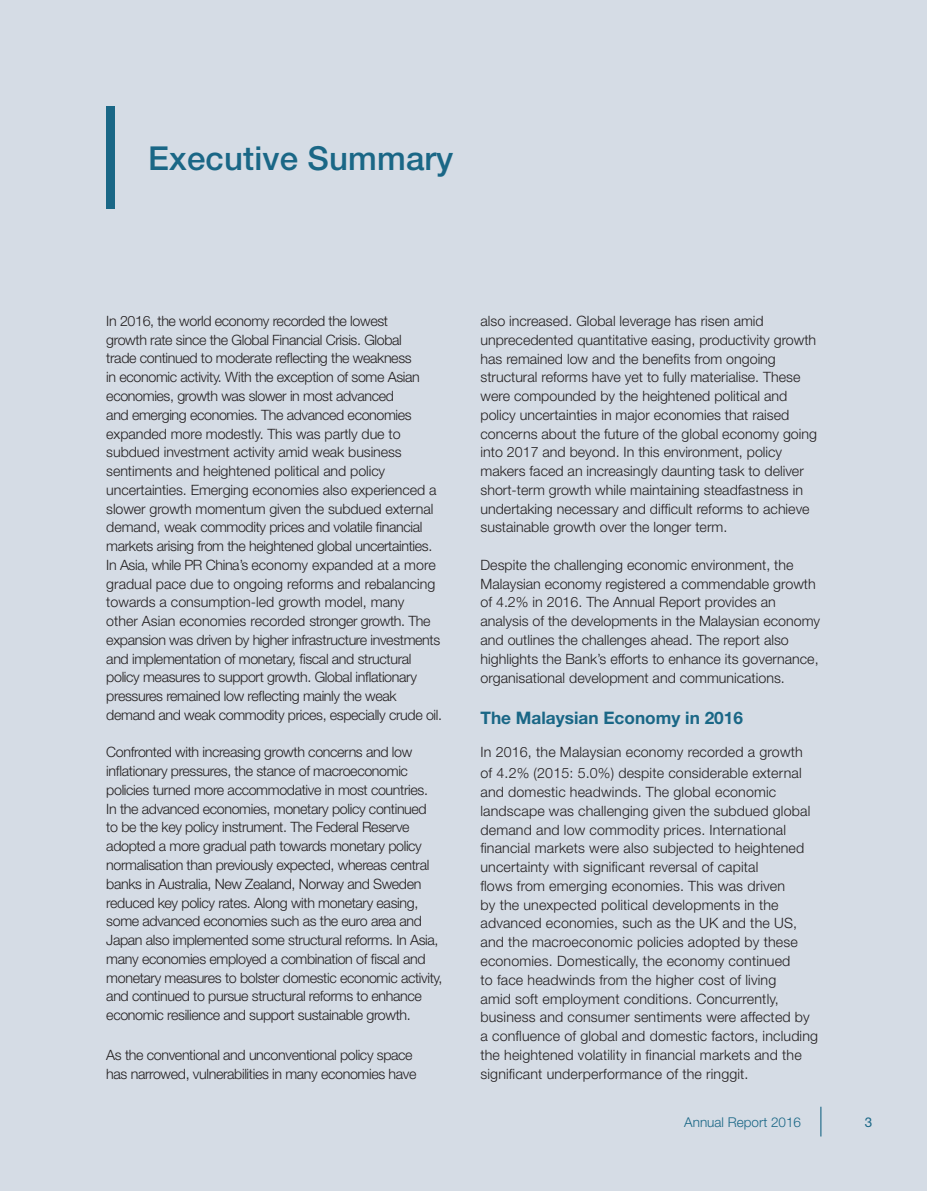
<style>
.page{position:relative;width:927px;height:1191px;background:#d5dce5}
.page>*{position:absolute;margin:0;border:0;box-sizing:border-box;transform-origin:0 0}
.t1{font:500 33px "Helvetica Neue";letter-spacing:.005em;color:#1a6786}
.t2{font:700 17.25px "Helvetica Neue";color:#1a6786}
.t3{font:300 14.25px/18.8px "Helvetica Neue";letter-spacing:-.025em;color:#231f20}
.t4{font:300 14.25px/18.8px "Helvetica Neue";letter-spacing:-.005em;color:#231f20}
.t5{font:300 13.5px "Helvetica Neue";color:#1a6786}
.t6{font:13.5px "Helvetica Neue";color:#1a6786}
</style>
<div class="page">
<hr style="left:820px;top:1106px;width:1px;height:30px;background:#1a6786">
<div style="left:106px;top:106px;width:9px;height:103px;background:#1a6786"></div>
<h1 class="t1" style="left:148px;top:139px;width:307px">Executive Summary</h1>
<p class="t3" style="left:106px;top:311px;width:337px">In 2016, the world economy recorded the lowest<br>growth rate since the Global Financial Crisis. Global<br>trade continued to moderate reflecting the weakness<br>in economic activity. With the exception of some Asian economies, growth was slower in most advanced<br>and emerging economies. The advanced economies expanded more modestly. This was partly due to subdued investment activity amid weak business sentiments and heightened political and policy uncertainties. Emerging economies also experienced a slower growth momentum given the subdued external demand, weak commodity prices and volatile financial markets arising from the heightened global uncertainties.<br>In Asia, while PR China’s economy expanded at a more gradual pace due to ongoing reforms and rebalancing towards a consumption-led growth model, many<br>other Asian economies recorded stronger growth. The expansion was driven by higher infrastructure investments and implementation of monetary, fiscal and structural policy measures to support growth. Global inflationary pressures remained low reflecting mainly the weak demand and weak commodity prices, especially crude oil.</p>
<p class="t3" style="left:106px;top:742px;width:338px">Confronted with increasing growth concerns and low inflationary pressures, the stance of macroeconomic policies turned more accommodative in most countries.<br>In the advanced economies, monetary policy continued<br>to be the key policy instrument. The Federal Reserve adopted a more gradual path towards monetary policy normalisation than previously expected, whereas central banks in Australia, New Zealand, Norway and Sweden reduced key policy rates. Along with monetary easing, some advanced economies such as the euro area and Japan also implemented some structural reforms. In Asia, many economies employed a combination of fiscal and monetary measures to bolster domestic economic activity, and continued to pursue structural reforms to enhance economic resilience and support sustainable growth.</p>
<p class="t3" style="left:106px;top:1045px;width:312px">As the conventional and unconventional policy space has narrowed, vulnerabilities in many economies have</p>
<p class="t4" style="left:480px;top:311px;width:338px">also increased. Global leverage has risen amid unprecedented quantitative easing, productivity growth has remained low and the benefits from ongoing structural reforms have yet to fully materialise. These were compounded by the heightened political and policy uncertainties in major economies that raised concerns about the future of the global economy going into 2017 and beyond. In this environment, policy makers faced an increasingly daunting task to deliver short-term growth while maintaining steadfastness in undertaking necessary and difficult reforms to achieve sustainable growth over the longer term.</p>
<p class="t4" style="left:480px;top:555px;width:341px">Despite the challenging economic environment, the Malaysian economy registered a commendable growth of 4.2% in 2016. The Annual Report provides an analysis of the developments in the Malaysian economy and outlines the challenges ahead. The report also highlights the Bank’s efforts to enhance its governance, organisational development and communications.</p>
<p class="t2" style="left:480px;top:707px;width:264px">The Malaysian Economy in 2016</p>
<p class="t4" style="left:480px;top:741px;width:324px;line-height:21px">In 2016, the Malaysian economy recorded a growth of 4.2% (2015: 5.0%) despite considerable external</p>
<p class="t4" style="left:480px;top:782px;width:339px">and domestic headwinds. The global economic landscape was challenging given the subdued global demand and low commodity prices. International financial markets were also subjected to heightened uncertainty with significant reversal of capital<br>flows from emerging economies. This was driven<br>by the unexpected political developments in the advanced economies, such as the UK and the US, and the macroeconomic policies adopted by these economies. Domestically, the economy continued<br>to face headwinds from the higher cost of living<br>amid soft employment conditions. Concurrently, business and consumer sentiments were affected by a confluence of global and domestic factors, including the heightened volatility in financial markets and the significant underperformance of the ringgit.</p>
<p class="t5" style="left:684px;top:1113px;width:118px">Annual Report 2016</p>
<p class="t6" style="left:865px;top:1114px;width:9px">3</p>
</div>
